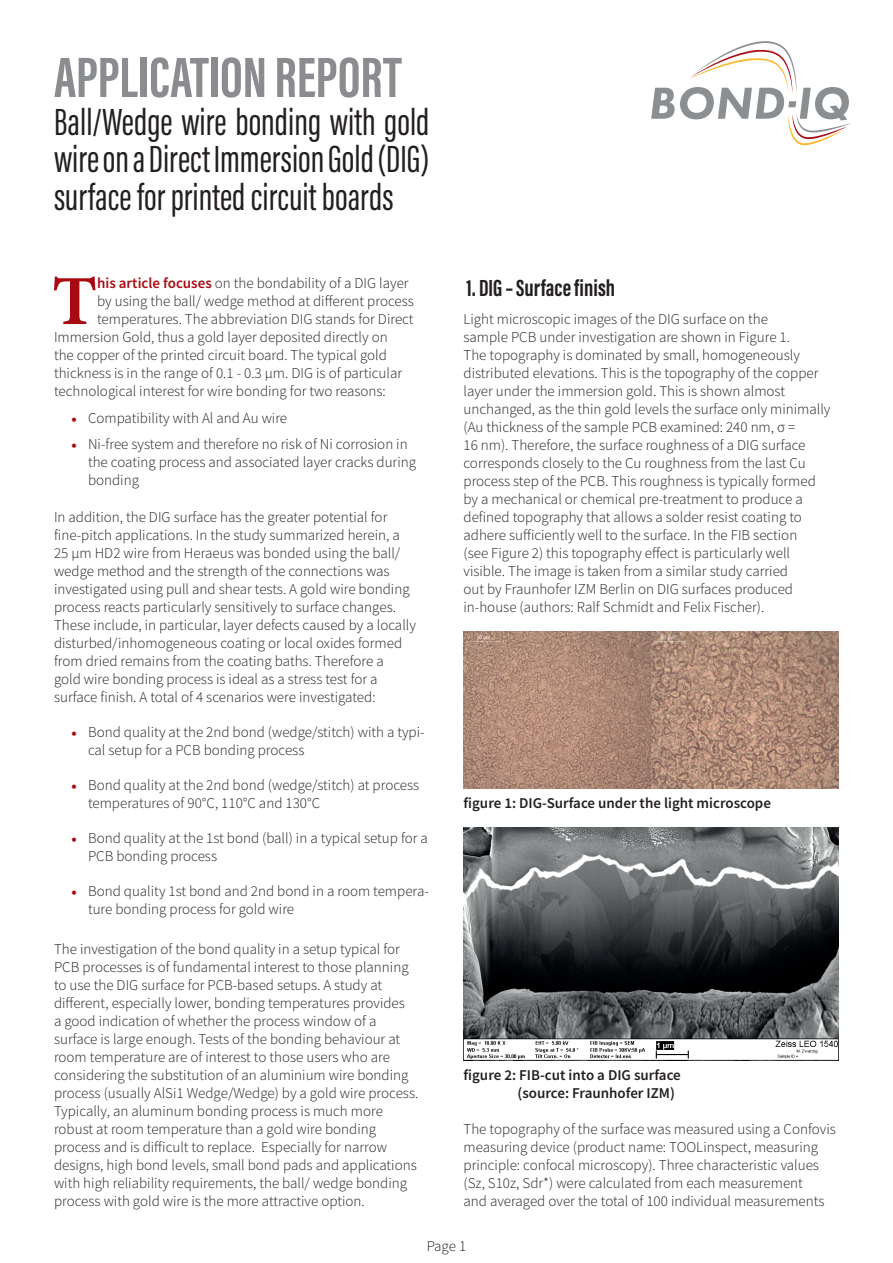
<style>
.page{position:relative;width:893px;height:1263px;background:#fff}
.page>*{position:absolute;margin:0;border:0;box-sizing:border-box;transform-origin:0 0}
.t1{font:700 70.35px "Minion Pro";color:#a70a12}
.t2{font:700 58.5px "Acumin Pro Extra Cond";color:#8a8c8f}
.t3{font:39px/37.5px "Acumin Pro Extra Cond";color:#231f20;text-align:justify}
.t4{font:700 24px "Acumin Pro Extra Cond";color:#231f20}
.t5{font:300 15px/18px "Source Sans Pro";color:#231f20}
.t6{font:600 15px/18px "Source Sans Pro";color:#231f20}
.s1{font-weight:600;color:#a70a12}
.s2{font-family:"Minion Pro";font-weight:700;color:#a70a12}
</style>
<div class="page">
<svg style="left:651px;top:41px;width:200px;height:104px"></svg>
<img style="left:463px;top:632px;width:376px;height:156px">
<img style="left:463px;top:827px;width:376px;height:233px">
<h2 class="t2" style="left:54px;top:41px;width:349px">APPLICATION REPORT</h2>
<h3 class="t3" style="left:54px;top:103px;width:377px">Ball/Wedge wire bonding with gold wire on a Direct Immersion Gold (DIG) surface for printed circuit boards</h3>
<h1 class="t1" style="left:52px;top:252px;width:47px">T</h1>
<p class="t5" style="left:97px;top:274px;width:313px"><span class="s1">his article focuses</span> on the bondability of a DIG layer</p>
<p class="t5" style="left:97px;top:292px;width:318px">by using the ball/ wedge method at different process</p>
<p class="t5" style="left:97px;top:310px;width:318px">temperatures. The abbreviation DIG stands for Direct</p>
<p class="t5" style="left:54px;top:328px;width:335px">Immersion Gold, thus a gold layer deposited directly on</p>
<p class="t5" style="left:54px;top:346px;width:334px">the copper of the printed circuit board. The typical gold</p>
<p class="t5" style="left:54px;top:364px;width:350px">thickness is in the range of 0.1 - 0.3 µm. DIG is of particular</p>
<p class="t5" style="left:54px;top:382px;width:333px">technological interest for wire bonding for two reasons:</p>
<p class="t5" style="left:71px;top:409px;width:218px"><span class="s2">•</span> Compatibility with Al and Au wire</p>
<p class="t5" style="left:88px;top:435px;width:330px;text-indent:-17px"><span class="s2">•</span> Ni-free system and therefore no risk of Ni corrosion in the coating process and associated layer cracks during bonding</p>
<p class="t5" style="left:54px;top:508px;width:363px">In addition, the DIG surface has the greater potential for fine-pitch applications. In the study summarized herein, a 25 µm HD2 wire from Heraeus was bonded using the ball/ wedge method and the strength of the connections was investigated using pull and shear tests. A gold wire bonding process reacts particularly sensitively to surface changes.<br>These include, in particular, layer defects caused by a locally disturbed/inhomogeneous coating or local oxides formed from dried remains from the coating baths. Therefore a<br>gold wire bonding process is ideal as a stress test for a surface finish. A total of 4 scenarios were investigated:</p>
<p class="t5" style="left:88px;top:723px;width:338px;text-indent:-17px"><span class="s2">•</span> Bond quality at the 2nd bond (wedge/stitch) with a typi&shy;cal setup for a PCB bonding process</p>
<p class="t5" style="left:88px;top:776px;width:333px;text-indent:-17px"><span class="s2">•</span> Bond quality at the 2nd bond (wedge/stitch) at process temperatures of 90°C, 110°C and 130°C</p>
<p class="t5" style="left:88px;top:829px;width:341px;text-indent:-17px"><span class="s2">•</span> Bond quality at the 1st bond (ball) in a typical setup for a<br>PCB bonding process</p>
<p class="t5" style="left:88px;top:882px;width:342px;text-indent:-17px"><span class="s2">•</span> Bond quality 1st bond and 2nd bond in a room tempera&shy;ture bonding process for gold wire</p>
<p class="t5" style="left:54px;top:940px;width:366px">The investigation of the bond quality in a setup typical for PCB processes is of fundamental interest to those planning to use the DIG surface for PCB-based setups. A study at different, especially lower, bonding temperatures provides<br>a good indication of whether the process window of a surface is large enough. Tests of the bonding behaviour at room temperature are of interest to those users who are considering the substitution of an aluminium wire bonding process (usually AlSi1 Wedge/Wedge) by a gold wire process.<br>Typically, an aluminum bonding process is much more robust at room temperature than a gold wire bonding process and is difficult to replace. Especially for narrow designs, high bond levels, small bond pads and applications with high reliability requirements, the ball/ wedge bonding process with gold wire is the more attractive option.</p>
<h3 class="t4" style="left:466px;top:273px;width:150px">1. DIG – Surface finish</h3>
<p class="t5" style="left:463px;top:310px;width:368px">Light microscopic images of the DIG surface on the<br>sample PCB under investigation are shown in Figure 1.<br>The topography is dominated by small, homogeneously distributed elevations. This is the topography of the copper layer under the immersion gold. This is shown almost unchanged, as the thin gold levels the surface only minimally (Au thickness of the sample PCB examined: 240 nm, σ =<br>16 nm). Therefore, the surface roughness of a DIG surface corresponds closely to the Cu roughness from the last Cu process step of the PCB. This roughness is typically formed by a mechanical or chemical pre-treatment to produce a defined topography that allows a solder resist coating to adhere sufficiently well to the surface. In the FIB section<br>(see Figure 2) this topography effect is particularly well visible. The image is taken from a similar study carried<br>out by Fraunhofer IZM Berlin on DIG surfaces produced in-house (authors: Ralf Schmidt and Felix Fischer).</p>
<p class="t6" style="left:463px;top:794px;width:309px">figure 1: DIG-Surface under the light microscope</p>
<p class="t6" style="left:517px;top:1066px;width:165px;text-indent:-54px">figure 2: FIB-cut into a DIG surface (source: Fraunhofer IZM)</p>
<p class="t5" style="left:463px;top:1120px;width:374px">The topography of the surface was measured using a Confovis measuring device (product name: TOOLinspect, measuring principle: confocal microscopy). Three characteristic values (Sz, S10z, Sdr*) were calculated from each measurement<br>and averaged over the total of 100 individual measurements</p>
<p class="t5" style="left:427px;top:1237px;width:41px">Page 1</p>
</div>
